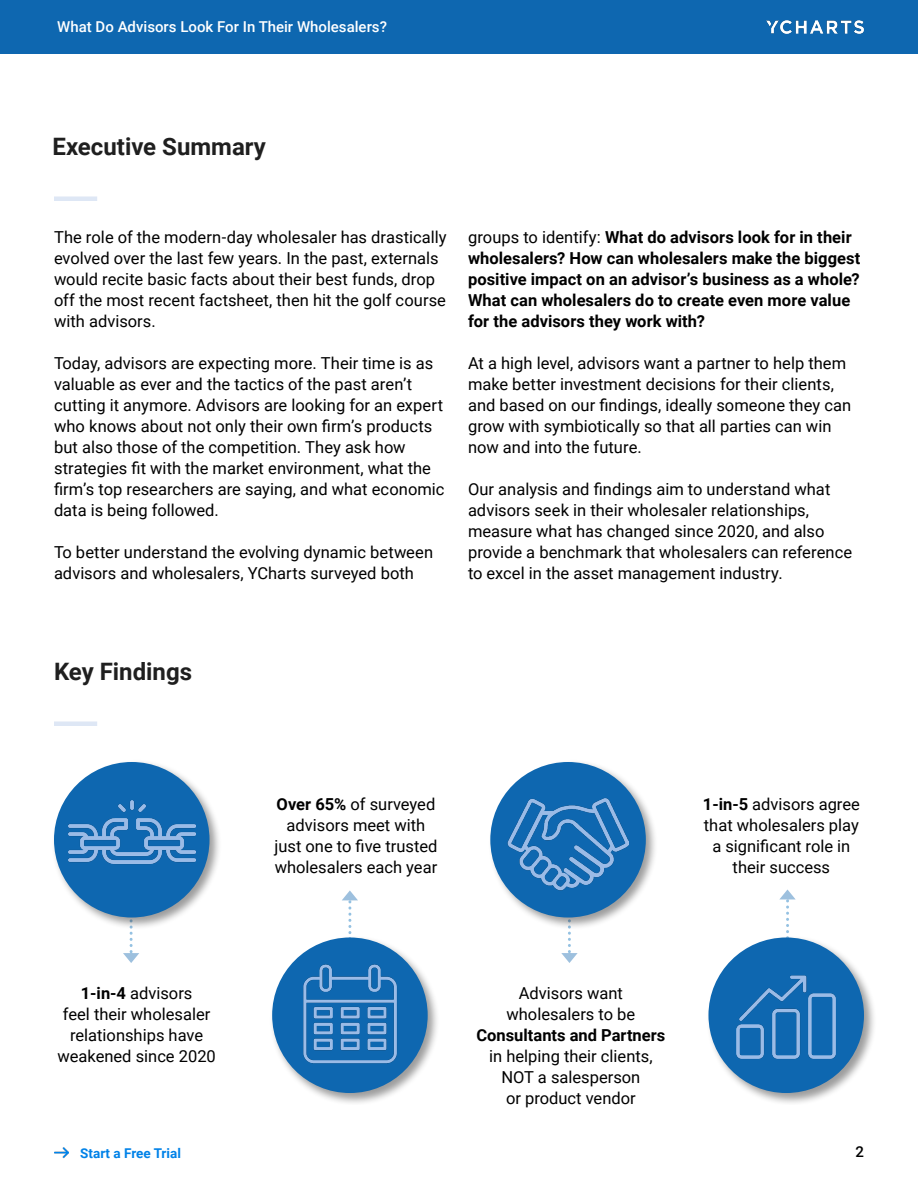
<style>
.page{position:relative;width:918px;height:1188px;background:#fff}
.page>*{position:absolute;margin:0;border:0;box-sizing:border-box;transform-origin:0 0}
.t1{font:700 24px "Roboto";color:#1f1f1f}
.t2{font:16.5px/21px "Roboto";color:#000}
.t3{font:700 16.5px/21px "Roboto";letter-spacing:.005em;color:#000}
.t4{font:500 15px "Roboto";color:#fff}
.t5{font:500 15px "Roboto";color:#000}
.t6{font:700 13.5px "Roboto";color:#0082e8}
.s1{font-weight:400}
.s2{font-weight:700}
</style>
<div class="page">
<div style="left:0;top:0;width:918px;height:54px;background:#0e67b0"></div>
<img style="left:766px;top:20px;width:98px;height:14px">
<img style="left:54px;top:1147px;width:15px;height:12px">
<div style="left:54px;top:196px;width:43px;height:5px;background:#dee7f5"></div>
<hr style="left:54px;top:722px;width:43px;height:4px;background:#dee7f5">
<div style="left:51px;top:759px;width:171px;height:171px;background:#000;opacity:.39"></div>
<div style="left:54px;top:762px;width:156px;height:156px;background:#0e67b0;border-radius:50%"></div>
<div style="left:270px;top:935px;width:170px;height:170px;background:#000;opacity:.39"></div>
<div style="left:272px;top:937px;width:156px;height:156px;background:#0e67b0;border-radius:50%"></div>
<div style="left:706px;top:935px;width:170px;height:170px;background:#000;opacity:.39"></div>
<div style="left:708px;top:937px;width:156px;height:156px;background:#0e67b0;border-radius:50%"></div>
<div style="left:488px;top:759px;width:170px;height:171px;background:#000;opacity:.39"></div>
<div style="left:490px;top:762px;width:156px;height:156px;background:#0e67b0;border-radius:50%"></div>
<svg style="left:123px;top:917px;width:16px;height:46px"></svg>
<svg style="left:561px;top:916px;width:17px;height:47px"></svg>
<svg style="left:342px;top:890px;width:16px;height:48px"></svg>
<svg style="left:779px;top:890px;width:17px;height:49px"></svg>
<img style="left:68px;top:779px;width:127px;height:127px">
<img style="left:303px;top:964px;width:94px;height:100px">
<img style="left:508px;top:784px;width:121px;height:119px">
<img style="left:736px;top:975px;width:100px;height:84px">
<p class="t4" style="left:57px;top:16px;width:331px">What Do Advisors Look For In Their Wholesalers?</p>
<h1 class="t1" style="left:52px;top:130px;width:215px">Executive Summary</h1>
<p class="t2" style="left:54px;top:226px;width:394px">The role of the modern-day wholesaler has drastically evolved over the last few years. In the past, externals would recite basic facts about their best funds, drop off the most recent factsheet, then hit the golf course with advisors.</p>
<p class="t2" style="left:54px;top:352px;width:392px">Today, advisors are expecting more. Their time is as valuable as ever and the tactics of the past aren’t cutting it anymore. Advisors are looking for an expert who knows about not only their own firm’s products but also those of the competition. They ask how strategies fit with the market environment, what the firm’s top researchers are saying, and what economic data is being followed.</p>
<p class="t2" style="left:54px;top:541px;width:381px">To better understand the evolving dynamic between advisors and wholesalers, YCharts surveyed both</p>
<p class="t3" style="left:468px;top:226px;width:394px"><span class="s1">groups to identify:</span> What do advisors look for in their wholesalers? How can wholesalers make the biggest positive impact on an advisor’s business as a whole?<br>What can wholesalers do to create even more value for the advisors they work with?</p>
<p class="t2" style="left:468px;top:352px;width:385px">At a high level, advisors want a partner to help them make better investment decisions for their clients, and based on our findings, ideally someone they can grow with symbiotically so that all parties can win now and into the future.</p>
<p class="t2" style="left:468px;top:478px;width:386px">Our analysis and findings aim to understand what advisors seek in their wholesaler relationships, measure what has changed since 2020, and also provide a benchmark that wholesalers can reference to excel in the asset management industry.</p>
<h1 class="t1" style="left:54px;top:655px;width:140px">Key Findings</h1>
<p class="t2" style="left:275px;top:793px;width:164px;text-align:center"><span class="s2">Over 65%</span> of surveyed advisors meet with just one to five trusted wholesalers each year</p>
<p class="t2" style="left:703px;top:793px;width:158px;text-align:center"><span class="s2">1-in-5</span> advisors agree that wholesalers play a significant role in their success</p>
<p class="t2" style="left:57px;top:982px;width:160px;text-align:center"><span class="s2">1-in-4</span> advisors<br>feel their wholesaler relationships have weakened since 2020</p>
<p class="t2" style="left:506px;top:982px;width:130px;text-align:center">Advisors want wholesalers to be</p>
<p class="t3" style="left:476px;top:1024px;width:190px">Consultants and Partners</p>
<p class="t2" style="left:489px;top:1045px;width:165px;text-align:center">in helping their clients,<br>NOT a salesperson<br>or product vendor</p>
<p class="t6" style="left:80px;top:1143px;width:102px">Start a Free Trial</p>
<p class="t5" style="left:855px;top:1141px;width:10px">2</p>
</div>
